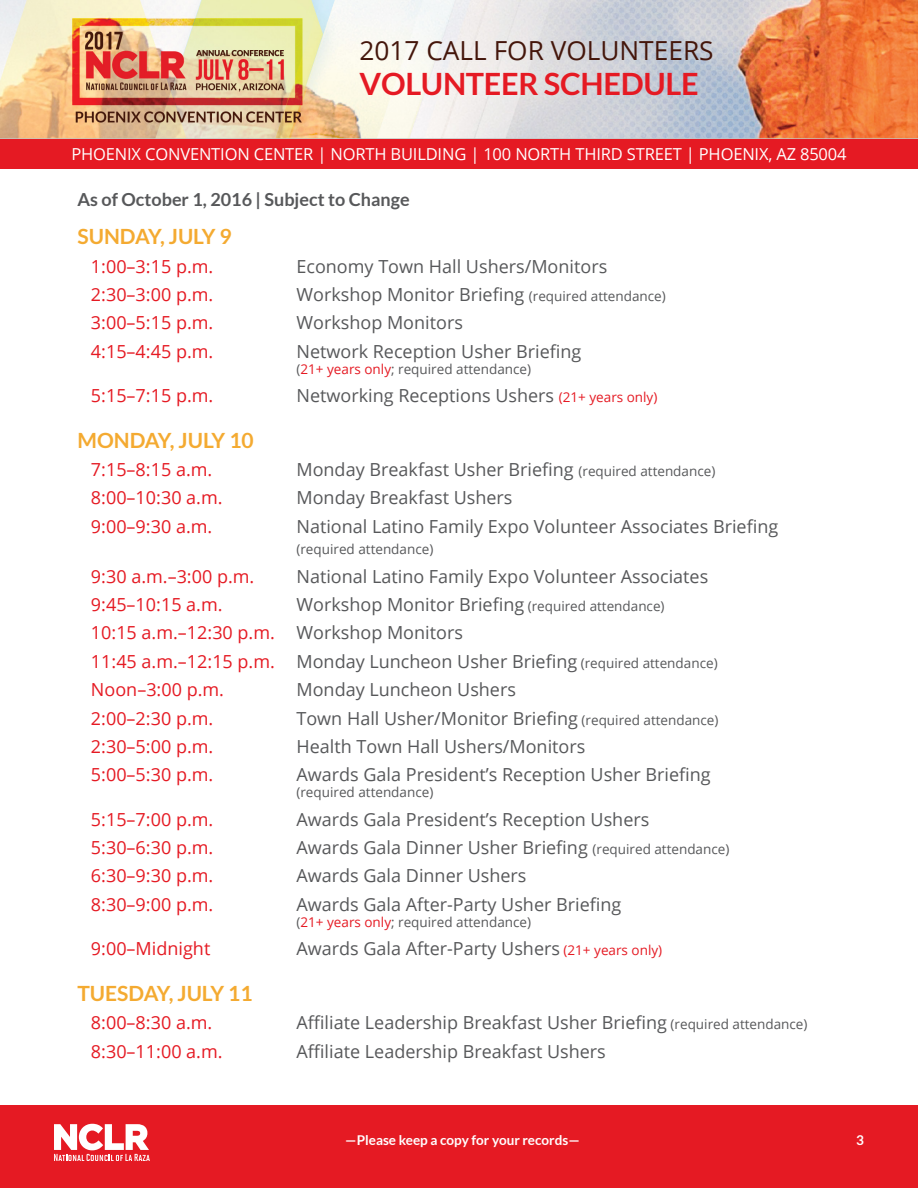
<style>
.page{position:relative;width:918px;height:1188px;background:#fff}
.page>*{position:absolute;margin:0;border:0;box-sizing:border-box;transform-origin:0 0}
.t1{font:700 30.75px "Lato";letter-spacing:-.01em;color:#e51a23}
.t2{font:26.25px "Open Sans";color:#44160b}
.t3{font:700 21px "Lato";color:#f4aa31}
.t4{font:18px "Open Sans";color:#57585a}
.t5{font:18px "Open Sans";color:#e51a23}
.t6{font:700 18px "Lato";color:#57585a}
.t7{font:16.5px "Open Sans";letter-spacing:-.01em;color:#fff}
.t8{font:13.5px "Open Sans";color:#57585a}
.t9{font:700 13.5px "Lato";color:#fff}
.s1{font-size:13.5px}
.s2{color:#e51a23}
.s3{font-size:13.5px;color:#e51a23}
.s4{color:#57585a}
</style>
<div class="page">
<div style="left:0;top:1105px;width:918px;height:83px;background:#e51a23"></div>
<svg style="left:54px;top:1124px;width:96px;height:37px"></svg>
<img style="left:0;top:0;width:918px;height:139px">
<div style="left:0;top:139px;width:918px;height:29px;background:#e51a23"></div>
<p class="t2" style="left:360px;top:33px;width:356px">2017 CALL FOR VOLUNTEERS</p>
<p class="t1" style="left:360px;top:66px;width:341px">VOLUNTEER SCHEDULE</p>
<p class="t7" style="left:71px;top:143px;width:777px">PHOENIX CONVENTION CENTER | NORTH BUILDING | 100 NORTH THIRD STREET | PHOENIX, AZ 85004</p>
<p class="t6" style="left:77px;top:189px;width:334px">As of October 1, 2016 | Subject to Change</p>
<p class="t3" style="left:77px;top:225px;width:156px">SUNDAY, JULY 9</p>
<p class="t5" style="left:91px;top:254px;width:124px">1:00–3:15 p.m.</p>
<p class="t4" style="left:296px;top:254px;width:312px">Economy Town Hall Ushers/Monitors</p>
<p class="t5" style="left:91px;top:282px;width:124px">2:30–3:00 p.m.</p>
<p class="t4" style="left:296px;top:282px;width:371px">Workshop Monitor Briefing <span class="s1">(required attendance)</span></p>
<p class="t5" style="left:91px;top:311px;width:124px">3:00–5:15 p.m.</p>
<p class="t4" style="left:296px;top:311px;width:168px">Workshop Monitors</p>
<p class="t5" style="left:91px;top:339px;width:124px">4:15–4:45 p.m.</p>
<p class="t4" style="left:296px;top:339px;width:286px">Network Reception Usher Briefing</p>
<p class="t8" style="left:296px;top:360px;width:236px">(<span class="s2">21+ years only</span>; required attendance)</p>
<p class="t5" style="left:91px;top:383px;width:124px">5:15–7:15 p.m.</p>
<p class="t4" style="left:296px;top:383px;width:362px">Networking Receptions Ushers <span class="s3">(21+ years only)</span></p>
<p class="t3" style="left:77px;top:428px;width:178px">MONDAY, JULY 10</p>
<p class="t5" style="left:91px;top:457px;width:123px">7:15–8:15 a.m.</p>
<p class="t4" style="left:296px;top:457px;width:420px">Monday Breakfast Usher Briefing <span class="s1">(required attendance)</span></p>
<p class="t5" style="left:91px;top:486px;width:133px">8:00–10:30 a.m.</p>
<p class="t4" style="left:296px;top:486px;width:218px">Monday Breakfast Ushers</p>
<p class="t5" style="left:91px;top:514px;width:123px">9:00–9:30 a.m.</p>
<p class="t4" style="left:296px;top:514px;width:483px">National Latino Family Expo Volunteer Associates Briefing</p>
<p class="t8" style="left:296px;top:540px;width:138px">(required attendance)</p>
<p class="t5" style="left:91px;top:564px;width:165px">9:30 a.m.–3:00 p.m.</p>
<p class="t4" style="left:296px;top:564px;width:413px">National Latino Family Expo Volunteer Associates</p>
<p class="t5" style="left:91px;top:592px;width:133px">9:45–10:15 a.m.</p>
<p class="t4" style="left:296px;top:592px;width:370px">Workshop Monitor Briefing <span class="s1">(required attendance)</span></p>
<p class="t5" style="left:91px;top:621px;width:373px">10:15 a.m.–12:30 p.m. <span class="s4">Workshop Monitors</span></p>
<p class="t4" style="left:91px;top:649px;width:628px"><span class="s2">11:45 a.m.–12:15 p.m.</span> Monday Luncheon Usher Briefing <span class="s1">(required attendance)</span></p>
<p class="t5" style="left:91px;top:677px;width:135px">Noon–3:00 p.m.</p>
<p class="t4" style="left:296px;top:677px;width:221px">Monday Luncheon Ushers</p>
<p class="t5" style="left:91px;top:706px;width:124px">2:00–2:30 p.m.</p>
<p class="t4" style="left:296px;top:706px;width:424px">Town Hall Usher/Monitor Briefing <span class="s1">(required attendance)</span></p>
<p class="t5" style="left:91px;top:734px;width:124px">2:30–5:00 p.m.</p>
<p class="t4" style="left:296px;top:734px;width:290px">Health Town Hall Ushers/Monitors</p>
<p class="t5" style="left:91px;top:762px;width:124px">5:00–5:30 p.m.</p>
<p class="t4" style="left:296px;top:762px;width:416px">Awards Gala President’s Reception Usher Briefing</p>
<p class="t8" style="left:296px;top:783px;width:138px">(required attendance)</p>
<p class="t5" style="left:91px;top:807px;width:124px">5:15–7:00 p.m.</p>
<p class="t4" style="left:296px;top:807px;width:354px">Awards Gala President’s Reception Ushers</p>
<p class="t5" style="left:91px;top:835px;width:124px">5:30–6:30 p.m.</p>
<p class="t4" style="left:296px;top:835px;width:434px">Awards Gala Dinner Usher Briefing <span class="s1">(required attendance)</span></p>
<p class="t5" style="left:91px;top:864px;width:124px">6:30–9:30 p.m.</p>
<p class="t4" style="left:296px;top:864px;width:232px">Awards Gala Dinner Ushers</p>
<p class="t5" style="left:91px;top:892px;width:124px">8:30–9:00 p.m.</p>
<p class="t4" style="left:296px;top:892px;width:326px">Awards Gala After-Party Usher Briefing</p>
<p class="t8" style="left:296px;top:913px;width:236px">(<span class="s2">21+ years only</span>; required attendance)</p>
<p class="t5" style="left:91px;top:936px;width:121px">9:00–Midnight</p>
<p class="t4" style="left:296px;top:936px;width:367px">Awards Gala After-Party Ushers <span class="s3">(21+ years only)</span></p>
<p class="t3" style="left:77px;top:981px;width:177px">TUESDAY, JULY 11</p>
<p class="t5" style="left:91px;top:1010px;width:123px">8:00–8:30 a.m.</p>
<p class="t4" style="left:296px;top:1010px;width:513px">Affiliate Leadership Breakfast Usher Briefing <span class="s1">(required attendance)</span></p>
<p class="t5" style="left:91px;top:1039px;width:133px">8:30–11:00 a.m.</p>
<p class="t4" style="left:296px;top:1039px;width:311px">Affiliate Leadership Breakfast Ushers</p>
<p class="t9" style="left:345px;top:1132px;width:236px">—Please keep a copy for your records—</p>
<p class="t9" style="left:856px;top:1132px;width:9px">3</p>
</div>
